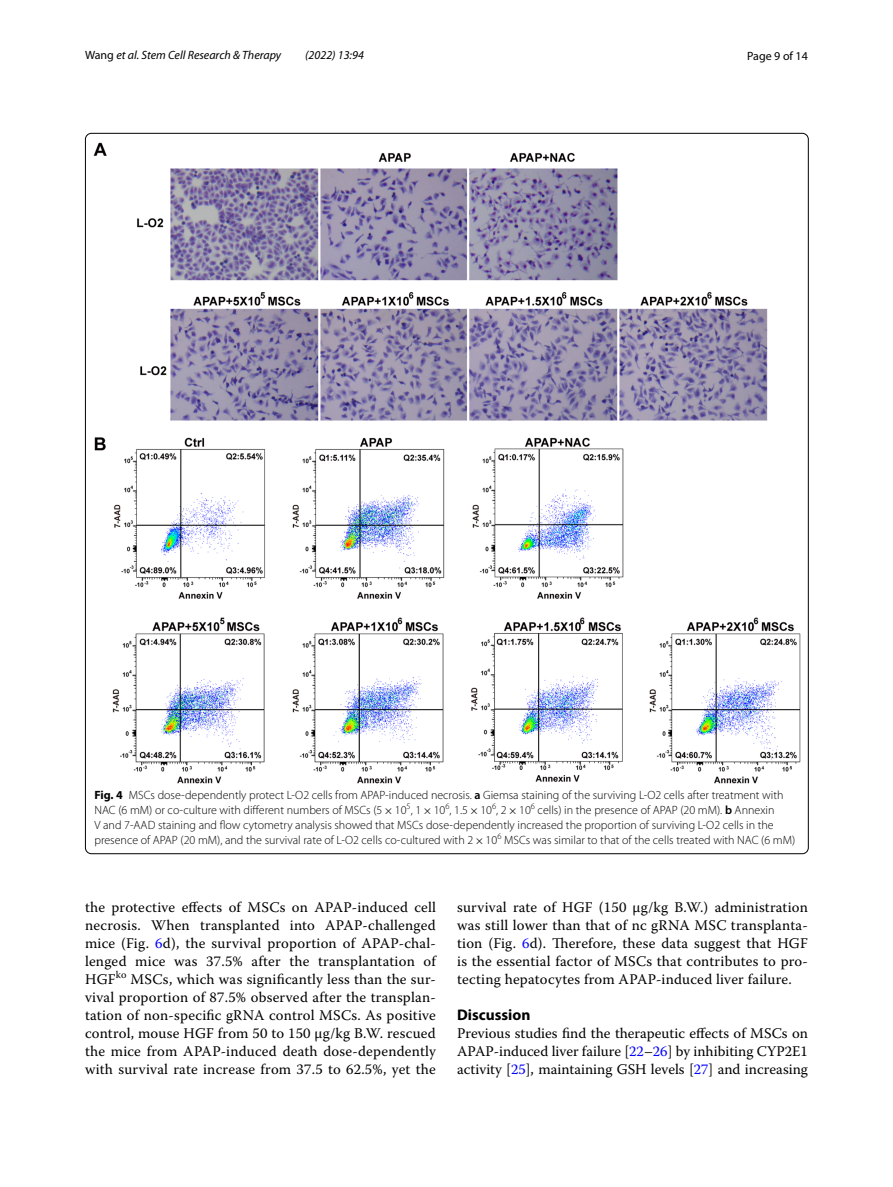
<style>
.page{position:relative;width:893px;height:1187px;background:#fff}
.page>*{position:absolute;margin:0;border:0;box-sizing:border-box;transform-origin:0 0}
.t1{font:700 15.45px "Myriad Pro";color:#000}
.t2{font:14.7px/18px "Warnock Pro";letter-spacing:.015em;color:#000;text-align:justify}
.t3{font:300 12px/15px "Myriad Pro";color:#000}
.t4{font:italic 12px "Myriad Pro";color:#000}
.t5{font:12px "Myriad Pro";color:#000}
.s1{font-style:normal}
.s2{font-weight:700}
.s3{font-weight:600}
.s4{font-family:"MTSY";font-weight:400}
.s5{color:#00f}
</style>
<div class="page">
<img style="left:93px;top:142px;width:707px;height:641px">
<p class="t4" style="left:85px;top:48px;width:198px"><span class="s1">Wang</span> et al. Stem Cell Research &amp; Therapy</p>
<p class="t4" style="left:305px;top:48px;width:60px">(2022) 13:94</p>
<p class="t5" style="left:747px;top:48px;width:62px">Page 9 of 14</p>
<p class="t3" style="left:94px;top:787px;width:702px"><span class="s2">Fig. 4</span> MSCs dose-dependently protect L-O2 cells from APAP-induced necrosis. <span class="s3">a</span> Giemsa staining of the surviving L-O2 cells after treatment with NAC (6 mM) or co-culture with different numbers of MSCs (5<span class="s4">×</span> -10<sup>5</sup>, 1<span class="s4">×</span> -10<sup>6</sup>, 1.5<span class="s4">×</span> -10<sup>6</sup>, 2<span class="s4">×</span> -10<sup>6</sup> cells) in the presence of APAP (20 mM). <span class="s3">b</span> Annexin<br>V and 7-AAD staining and flow cytometry analysis showed that MSCs dose-dependently increased the proportion of surviving L-O2 cells in the presence of APAP (20 mM), and the survival rate of L-O2 cells co-cultured with 2<span class="s4">×</span> -10<sup>6</sup> MSCs was similar to that of the cells treated with NAC (6 mM)</p>
<p class="t2" style="left:85px;top:897px;width:352px">the protective effects of MSCs on APAP-induced cell necrosis. When transplanted into APAP-challenged mice (Fig. <span class="s5">6</span>d), the survival proportion of APAP-chal&shy;lenged mice was 37.5% after the transplantation of HGF<sup>ko</sup> MSCs, which was significantly less than the sur&shy;vival proportion of 87.5% observed after the transplan&shy;tation of non-specific gRNA control MSCs. As positive control, mouse HGF from 50 to 150 μg/kg B.W. rescued the mice from APAP-induced death dose-dependently with survival rate increase from 37.5 to 62.5%, yet the</p>
<p class="t2" style="left:457px;top:897px;width:352px">survival rate of HGF (150 μg/kg B.W.) administration was still lower than that of nc gRNA MSC transplanta&shy;tion (Fig. <span class="s5">6</span>d). Therefore, these data suggest that HGF is the essential factor of MSCs that contributes to pro&shy;tecting hepatocytes from APAP-induced liver failure.</p>
<p class="t1" style="left:457px;top:1004px;width:75px">Discussion</p>
<p class="t2" style="left:457px;top:1023px;width:352px">Previous studies find the therapeutic effects of MSCs on APAP-induced liver failure [<span class="s5">22</span>–<span class="s5">26</span>] by inhibiting CYP2E1 activity [<span class="s5">25</span>], maintaining GSH levels [<span class="s5">27</span>] and increasing</p>
</div>
